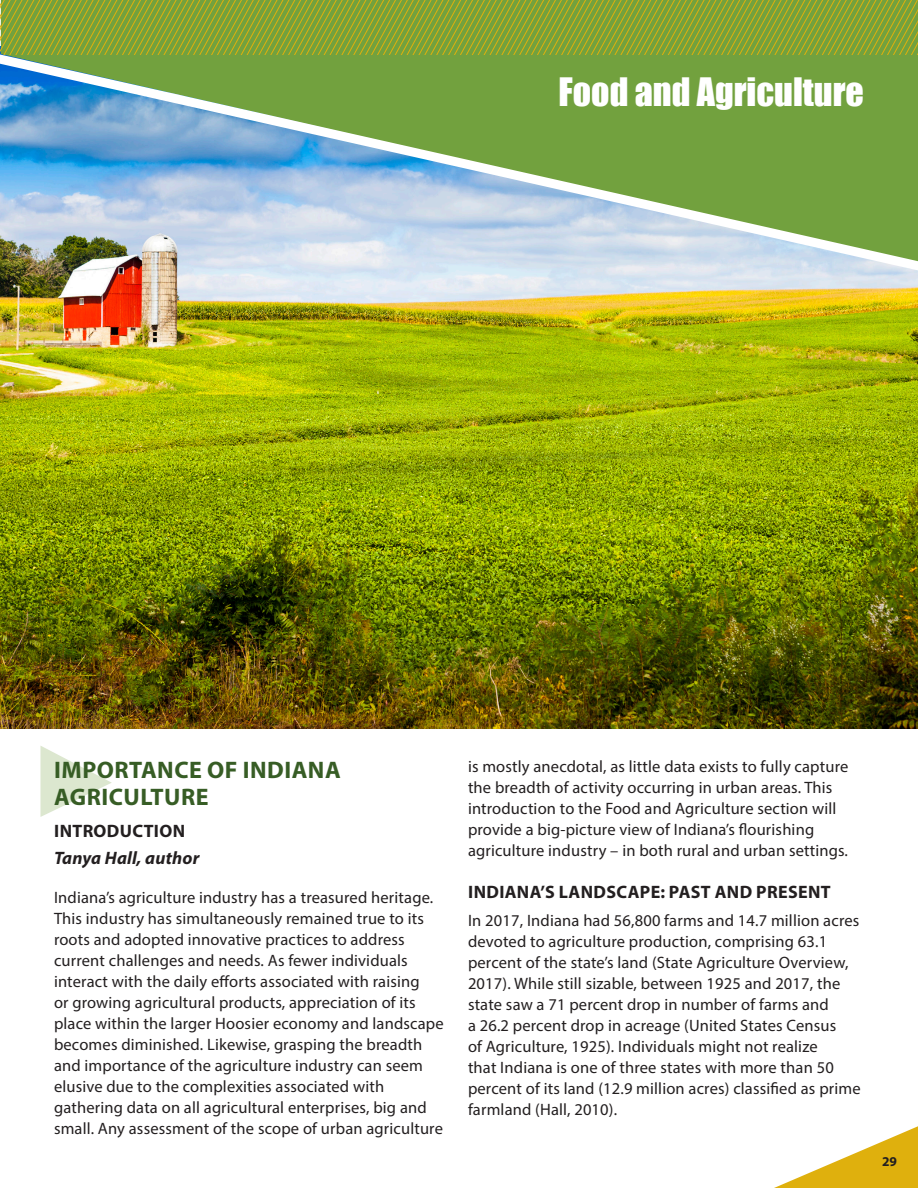
<style>
.page{position:relative;width:918px;height:1188px;background:#fff}
.page>*{position:absolute;margin:0;border:0;box-sizing:border-box;transform-origin:0 0}
.Heading_1{font:36px "Impact";color:#fff}
.Heading_2{font:700 24px/27px "Myriad Pro";letter-spacing:.02em;color:#375d25}
.Heading_3{font:700 18px "Myriad Pro";letter-spacing:.02em;color:#231f20}
.Author{font:italic 700 18px "Myriad Pro";letter-spacing:.01em;color:#231f20}
.Body_Text{font:16.5px/21px "Myriad Pro";letter-spacing:.01em;color:#231f20}
.t1{font:700 13.5px "Myriad Pro";color:#231f20}
</style>
<div class="page">
<svg style="left:774px;top:1126px;width:144px;height:62px"></svg>
<img style="left:1px;top:283px;width:917px;height:446px">
<svg style="left:40px;top:746px;width:72px;height:71px"></svg>
<svg style="left:0;top:0;width:918px;height:48px"></svg>
<svg style="left:0;top:48px;width:918px;height:235px"></svg>
<p class="Heading_1" style="left:559px;top:64px;width:307px">Food and Agriculture</p>
<p class="Heading_2" style="left:54px;top:755px;width:288px">IMPORTANCE OF INDIANA<br>AGRICULTURE</p>
<p class="Heading_3" style="left:54px;top:819px;width:132px">INTRODUCTION</p>
<p class="Author" style="left:54px;top:846px;width:147px">Tanya Hall, author</p>
<p class="Body_Text" style="left:54px;top:887px;width:391px">Indiana’s agriculture industry has a treasured heritage.<br>This industry has simultaneously remained true to its roots and adopted innovative practices to address current challenges and needs. As fewer individuals interact with the daily efforts associated with raising<br>or growing agricultural products, appreciation of its place within the larger Hoosier economy and landscape becomes diminished. Likewise, grasping the breadth and importance of the agriculture industry can seem elusive due to the complexities associated with gathering data on all agricultural enterprises, big and small. Any assessment of the scope of urban agriculture</p>
<p class="Body_Text" style="left:468px;top:756px;width:382px">is mostly anecdotal, as little data exists to fully capture the breadth of activity occurring in urban areas. This introduction to the Food and Agriculture section will provide a big-picture view of Indiana’s flourishing agriculture industry – in both rural and urban settings.</p>
<p class="Heading_3" style="left:468px;top:880px;width:364px">INDIANA’S LANDSCAPE: PAST AND PRESENT</p>
<p class="Body_Text" style="left:468px;top:909px;width:394px">In 2017, Indiana had 56,800 farms and 14.7 million acres devoted to agriculture production, comprising 63.1 percent of the state’s land (State Agriculture Overview, 2017). While still sizable, between 1925 and 2017, the state saw a 71 percent drop in number of farms and<br>a 26.2 percent drop in acreage (United States Census<br>of Agriculture, 1925). Individuals might not realize<br>that Indiana is one of three states with more than 50 percent of its land (12.9 million acres) classified as prime farmland (Hall, 2010).</p>
<p class="t1" style="left:882px;top:1153px;width:16px">29</p>
</div>
